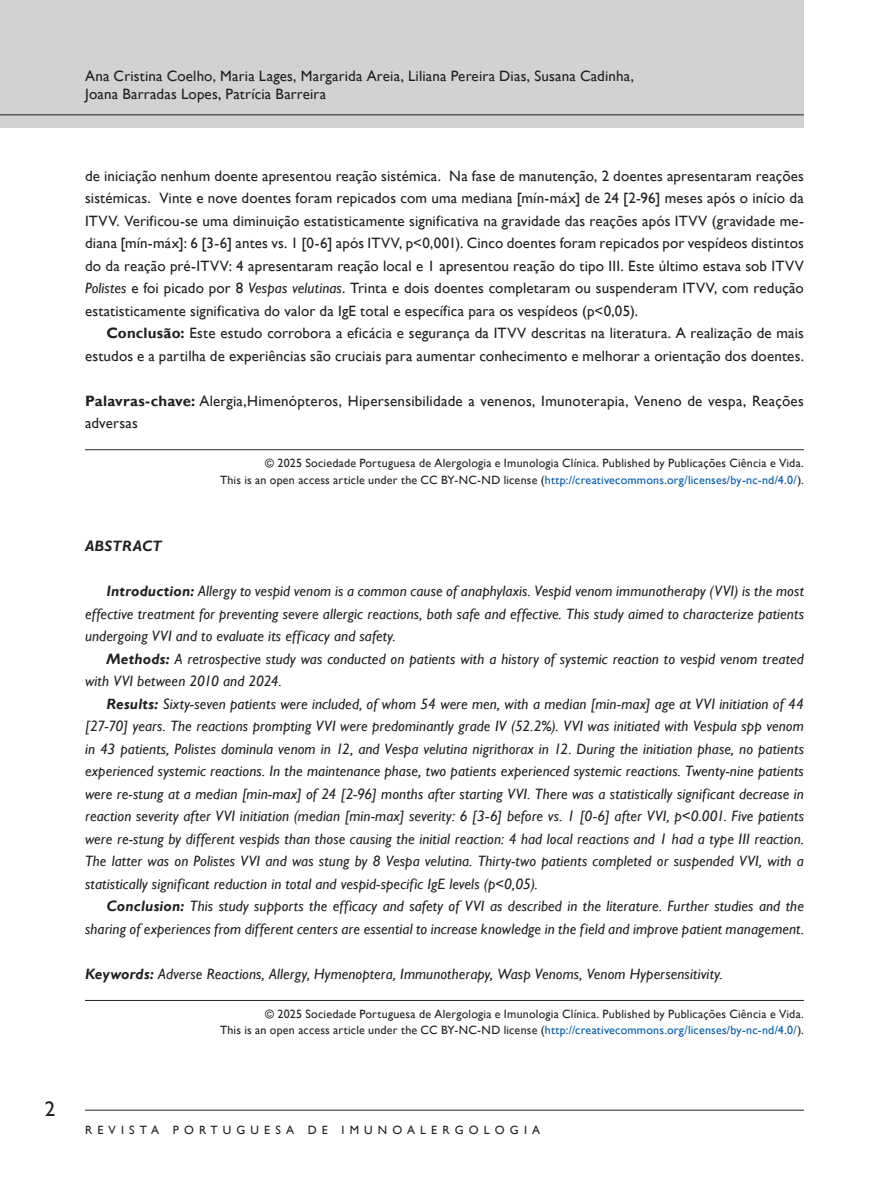
<style>
.page{position:relative;width:872px;height:1191px;background:#fff}
.page>*{position:absolute;margin:0;border:0;box-sizing:border-box;transform-origin:0 0}
.t1{font:21px "Gill Sans";color:#231f20}
.t2{font:italic 15px/22.5px "Gill Sans";letter-spacing:.01em;color:#231f20;text-align:justify}
.t3{font:15px/22.5px "Gill Sans";letter-spacing:.01em;color:#231f20}
.t4{font:italic 700 15px "Gill Sans";letter-spacing:.015em;color:#231f20}
.t5{font:12px/16.5px "Gill Sans";letter-spacing:.015em;color:#231f20;text-align:right}
.t6{font:12px "Gill Sans";letter-spacing:.43em;color:#231f20}
.s1{font-style:italic}
.s2{font-weight:700}
.s3{color:#015aaa}
</style>
<div class="page">
<div style="left:0;top:0;width:804px;height:128px;background:#d1d2d4"></div>
<hr style="left:0;top:114px;width:804px;height:1px;background:#231f20">
<hr style="left:85px;top:1109px;width:719px;height:1px;background:#231f20">
<hr style="left:85px;top:449px;width:719px;height:1px;background:#231f20">
<hr style="left:85px;top:1000px;width:719px;height:1px;background:#231f20">
<h1 class="t1" style="left:45px;top:1096px;width:12px">2</h1>
<p class="t3" style="left:85px;top:67px;width:550px;line-height:18px">Ana Cristina Coelho, Maria Lages, Margarida Areia, Liliana Pereira Dias, Susana Cadinha,<br>Joana Barradas Lopes, Patrícia Barreira</p>
<p class="t3" style="left:85px;top:164px;width:720px;text-align:justify">de iniciação nenhum doente apresentou reação sistémica. Na fase de manutenção, 2 doentes apresentaram reações sistémicas. Vinte e nove doentes foram repicados com uma mediana [mín-máx] de 24 [2-96] meses após o início da ITVV. Verificou-se uma diminuição estatisticamente significativa na gravidade das reações após ITVV (gravidade me&shy;diana [mín-máx]: 6 [3-6] antes vs. 1 [0-6] após ITVV, p&lt;0,001). Cinco doentes foram repicados por vespídeos distintos do da reação pré-ITVV: 4 apresentaram reação local e 1 apresentou reação do tipo III. Este último estava sob ITVV <span class="s1">Polistes</span> e foi picado por 8 <span class="s1">Vespas velutinas</span>. Trinta e dois doentes completaram ou suspenderam ITVV, com redução estatisticamente significativa do valor da IgE total e específica para os vespídeos (p&lt;0,05).</p>
<p class="t3" style="left:85px;top:322px;width:720px;text-align:right"><span class="s2">Conclusão:</span> Este estudo corrobora a eficácia e segurança da ITVV descritas na literatura. A realização de mais estudos e a partilha de experiências são cruciais para aumentar conhecimento e melhorar a orientação dos doentes.</p>
<p class="t3" style="left:85px;top:389px;width:720px"><span class="s2">Palavras-chave:</span> Alergia,Himenópteros, Hipersensibilidade a venenos, Imunoterapia, Veneno de vespa, Reações adversas</p>
<p class="t5" style="left:220px;top:455px;width:585px">© 2025 Sociedade Portuguesa de Alergologia e Imunologia Clínica. Published by Publicações Ciência e Vida.<br>This is an open access article under the CC BY-NC-ND license (<span class="s3">http://creativecommons.org/licenses/by-nc-nd/4.0/</span>).</p>
<p class="t4" style="left:85px;top:537px;width:78px">ABSTRACT</p>
<p class="t2" style="left:85px;top:580px;width:720px;text-indent:21px"><span class="s2">Introduction:</span> Allergy to vespid venom is a common cause of anaphylaxis. Vespid venom immunotherapy (VVI) is the most effective treatment for preventing severe allergic reactions, both safe and effective. This study aimed to characterize patients undergoing VVI and to evaluate its efficacy and safety.</p>
<p class="t2" style="left:85px;top:647px;width:720px;text-indent:21px"><span class="s2">Methods:</span> A retrospective study was conducted on patients with a history of systemic reaction to vespid venom treated with VVI between 2010 and 2024.</p>
<p class="t2" style="left:85px;top:692px;width:720px;text-indent:21px"><span class="s2">Results:</span> Sixty-seven patients were included, of whom 54 were men, with a median [min-max] age at VVI initiation of 44 [27-70] years. The reactions prompting VVI were predominantly grade IV (52.2%). VVI was initiated with Vespula spp venom in 43 patients, Polistes dominula venom in 12, and Vespa velutina nigrithorax in 12. During the initiation phase, no patients experienced systemic reactions. In the maintenance phase, two patients experienced systemic reactions. Twenty-nine patients were re-stung at a median [min-max] of 24 [2-96] months after starting VVI. There was a statistically significant decrease in reaction severity after VVI initiation (median [min-max] severity: 6 [3-6] before vs. 1 [0-6] after VVI, p&lt;0.001. Five patients were re-stung by different vespids than those causing the initial reaction: 4 had local reactions and 1 had a type III reaction.<br>The latter was on Polistes VVI and was stung by 8 Vespa velutina. Thirty-two patients completed or suspended VVI, with a statistically significant reduction in total and vespid-specific IgE levels (p&lt;0,05).</p>
<p class="t2" style="left:85px;top:895px;width:720px;text-align:right"><span class="s2">Conclusion:</span> This study supports the efficacy and safety of VVI as described in the literature. Further studies and the sharing of experiences from different centers are essential to increase knowledge in the field and improve patient management.</p>
<p class="t2" style="left:85px;top:962px;width:639px"><span class="s2">Keywords:</span> Adverse Reactions, Allergy, Hymenoptera, Immunotherapy, Wasp Venoms, Venom Hypersensitivity.</p>
<p class="t5" style="left:220px;top:1005px;width:585px">© 2025 Sociedade Portuguesa de Alergologia e Imunologia Clínica. Published by Publicações Ciência e Vida.<br>This is an open access article under the CC BY-NC-ND license (<span class="s3">http://creativecommons.org/licenses/by-nc-nd/4.0/</span>).</p>
<p class="t6" style="left:85px;top:1123px;width:456px">REVISTA PORTUGUESA DE IMUNOALERGOLOGIA</p>
</div>
